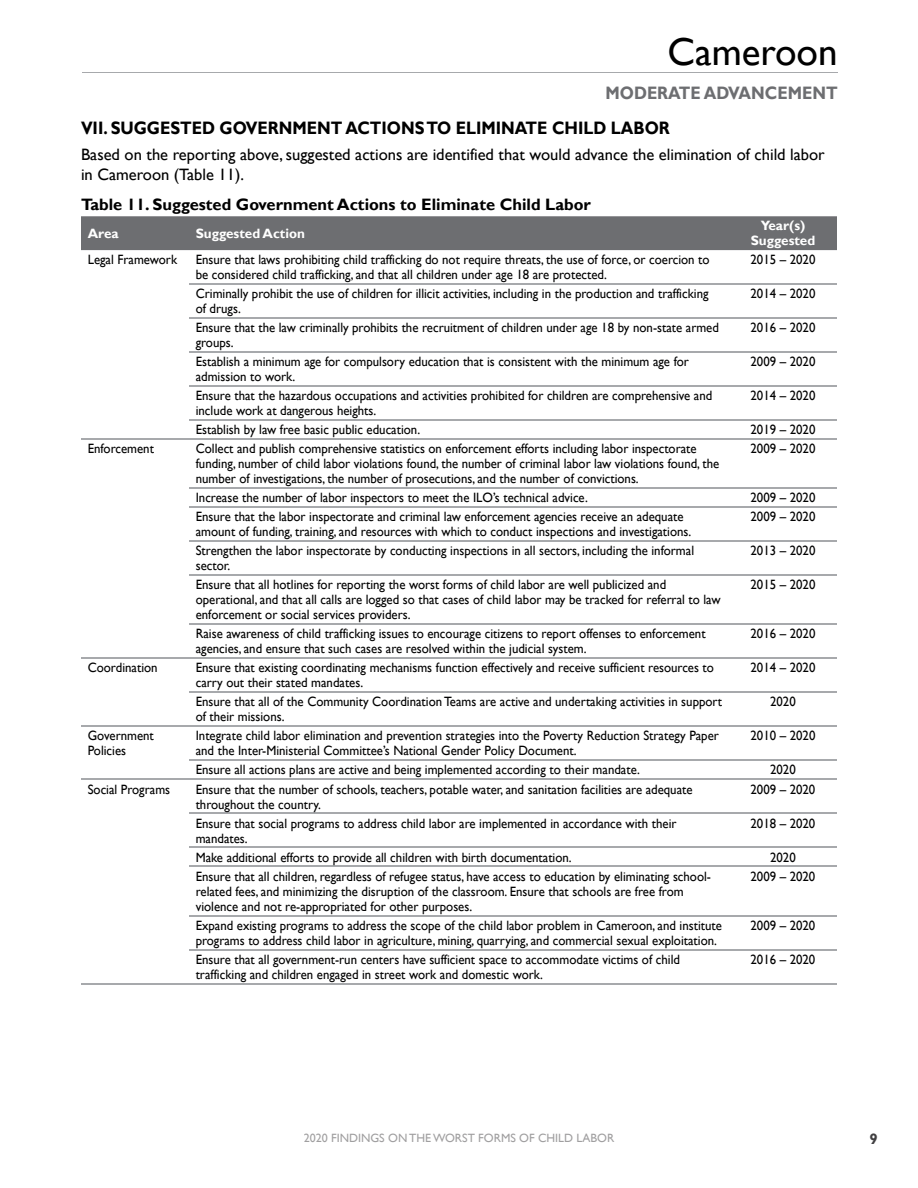
<style>
.page{position:relative;width:918px;height:1188px;background:#fff}
.page>*{position:absolute;margin:0;border:0;box-sizing:border-box;transform-origin:0 0}
.t1{font:39px "Gill Sans";color:#000}
.t2{font:700 18px "Gill Sans";color:#000;scale:.9 1}
.t3{font:700 18px "Gill Sans";color:#6d6e71;scale:.9 1}
.t4{font:16.5px/19.8px "Gill Sans";color:#000}
.t5{font:700 16.5px "Gill Sans";color:#000}
.t6{font:700 15px "Gill Sans";color:#414042}
.t7{font:13.5px/15px "Gill Sans";color:#000;scale:.95 1}
.t8{font:700 13.5px/15px "Gill Sans";color:#fff;text-align:center}
.t9{font:12px "Gill Sans";color:#a09fa0}
</style>
<div class="page">
<hr style="left:82px;top:72px;width:756px;height:1px;background:#a7a9ac">
<div style="left:81px;top:216px;width:756px;height:34px;background:#6d6e71"></div>
<svg style="left:189px;top:250px;width:648px;height:701px"></svg>
<hr style="left:189px;top:283px;width:540px;height:1px;background:#a7a9ac">
<hr style="left:729px;top:283px;width:108px;height:1px;background:#a7a9ac">
<hr style="left:189px;top:317px;width:540px;height:1px;background:#a7a9ac">
<hr style="left:729px;top:317px;width:108px;height:1px;background:#a7a9ac">
<hr style="left:189px;top:351px;width:540px;height:1px;background:#a7a9ac">
<hr style="left:729px;top:351px;width:108px;height:1px;background:#a7a9ac">
<hr style="left:189px;top:385px;width:540px;height:2px;background:#a7a9ac">
<hr style="left:729px;top:385px;width:108px;height:2px;background:#a7a9ac">
<hr style="left:189px;top:419px;width:540px;height:2px;background:#a7a9ac">
<hr style="left:729px;top:419px;width:108px;height:2px;background:#a7a9ac">
<hr style="left:189px;top:438px;width:540px;height:2px;background:#a7a9ac">
<hr style="left:729px;top:438px;width:108px;height:2px;background:#a7a9ac">
<hr style="left:189px;top:487px;width:540px;height:2px;background:#a7a9ac">
<hr style="left:729px;top:487px;width:108px;height:2px;background:#a7a9ac">
<hr style="left:189px;top:506px;width:540px;height:2px;background:#a7a9ac">
<hr style="left:729px;top:506px;width:108px;height:2px;background:#a7a9ac">
<hr style="left:189px;top:540px;width:540px;height:2px;background:#a7a9ac">
<hr style="left:729px;top:540px;width:108px;height:2px;background:#a7a9ac">
<hr style="left:189px;top:574px;width:540px;height:2px;background:#a7a9ac">
<hr style="left:729px;top:574px;width:108px;height:2px;background:#a7a9ac">
<hr style="left:189px;top:623px;width:540px;height:2px;background:#a7a9ac">
<hr style="left:729px;top:623px;width:108px;height:2px;background:#a7a9ac">
<hr style="left:189px;top:657px;width:540px;height:2px;background:#a7a9ac">
<hr style="left:729px;top:657px;width:108px;height:2px;background:#a7a9ac">
<hr style="left:189px;top:691px;width:540px;height:2px;background:#a7a9ac">
<hr style="left:729px;top:691px;width:108px;height:2px;background:#a7a9ac">
<hr style="left:189px;top:725px;width:540px;height:2px;background:#a7a9ac">
<hr style="left:729px;top:725px;width:108px;height:2px;background:#a7a9ac">
<hr style="left:189px;top:760px;width:540px;height:1px;background:#a7a9ac">
<hr style="left:729px;top:760px;width:108px;height:1px;background:#a7a9ac">
<hr style="left:189px;top:779px;width:540px;height:1px;background:#a7a9ac">
<hr style="left:729px;top:779px;width:108px;height:1px;background:#a7a9ac">
<hr style="left:189px;top:813px;width:540px;height:1px;background:#a7a9ac">
<hr style="left:729px;top:813px;width:108px;height:1px;background:#a7a9ac">
<hr style="left:189px;top:847px;width:540px;height:1px;background:#a7a9ac">
<hr style="left:729px;top:847px;width:108px;height:1px;background:#a7a9ac">
<hr style="left:189px;top:866px;width:540px;height:1px;background:#a7a9ac">
<hr style="left:729px;top:866px;width:108px;height:1px;background:#a7a9ac">
<hr style="left:189px;top:915px;width:540px;height:1px;background:#a7a9ac">
<hr style="left:729px;top:915px;width:108px;height:1px;background:#a7a9ac">
<hr style="left:189px;top:949px;width:540px;height:1px;background:#a7a9ac">
<hr style="left:729px;top:949px;width:108px;height:1px;background:#a7a9ac">
<hr style="left:189px;top:983px;width:540px;height:1px;background:#a7a9ac">
<hr style="left:729px;top:983px;width:108px;height:1px;background:#a7a9ac">
<hr style="left:81px;top:438px;width:108px;height:2px;background:#a7a9ac">
<hr style="left:81px;top:657px;width:108px;height:2px;background:#a7a9ac">
<hr style="left:81px;top:725px;width:108px;height:2px;background:#a7a9ac">
<hr style="left:81px;top:779px;width:108px;height:1px;background:#a7a9ac">
<hr style="left:81px;top:983px;width:108px;height:1px;background:#a7a9ac">
<h1 class="t1" style="left:668px;top:29px;width:172px">Cameroon</h1>
<h2 class="t3" style="left:605px;top:82px;width:259px">MODERATE ADVANCEMENT</h2>
<h2 class="t2" style="left:81px;top:117px;width:656px">VII. SUGGESTED GOVERNMENT ACTIONS TO ELIMINATE CHILD LABOR</h2>
<p class="t4" style="left:81px;top:145px;width:745px">Based on the reporting above, suggested actions are identified that would advance the elimination of child labor in Cameroon (Table 11).</p>
<p class="t5" style="left:81px;top:195px;width:511px">Table 11. Suggested Government Actions to Eliminate Child Labor</p>
<p class="t8" style="left:88px;top:226px;width:32px">Area</p>
<p class="t8" style="left:196px;top:226px;width:111px">Suggested Action</p>
<p class="t8" style="left:751px;top:219px;width:66px">Year(s)<br>Suggested</p>
<p class="t7" style="left:88px;top:252px;width:96px">Legal Framework</p>
<p class="t7" style="left:196px;top:252px;width:542px">Ensure that laws prohibiting child trafficking do not require threats, the use of force, or coercion to be considered child trafficking, and that all children under age 18 are protected.</p>
<p class="t7" style="left:751px;top:252px;width:70px">2015 – 2020</p>
<p class="t7" style="left:196px;top:286px;width:541px">Criminally prohibit the use of children for illicit activities, including in the production and trafficking of drugs.</p>
<p class="t7" style="left:751px;top:286px;width:70px">2014 – 2020</p>
<p class="t7" style="left:196px;top:320px;width:552px">Ensure that the law criminally prohibits the recruitment of children under age 18 by non-state armed groups.</p>
<p class="t7" style="left:751px;top:320px;width:70px">2016 – 2020</p>
<p class="t7" style="left:196px;top:354px;width:521px">Establish a minimum age for compulsory education that is consistent with the minimum age for admission to work.</p>
<p class="t7" style="left:751px;top:354px;width:70px">2009 – 2020</p>
<p class="t7" style="left:196px;top:388px;width:545px">Ensure that the hazardous occupations and activities prohibited for children are comprehensive and include work at dangerous heights.</p>
<p class="t7" style="left:751px;top:388px;width:70px">2014 – 2020</p>
<p class="t7" style="left:196px;top:422px;width:238px">Establish by law free basic public education.</p>
<p class="t7" style="left:751px;top:422px;width:70px">2019 – 2020</p>
<p class="t7" style="left:88px;top:441px;width:71px">Enforcement</p>
<p class="t7" style="left:196px;top:441px;width:553px">Collect and publish comprehensive statistics on enforcement efforts including labor inspectorate funding, number of child labor violations found, the number of criminal labor law violations found, the number of investigations, the number of prosecutions, and the number of convictions.</p>
<p class="t7" style="left:751px;top:441px;width:70px">2009 – 2020</p>
<p class="t7" style="left:196px;top:490px;width:414px">Increase the number of labor inspectors to meet the ILO’s technical advice.</p>
<p class="t7" style="left:751px;top:490px;width:70px">2009 – 2020</p>
<p class="t7" style="left:196px;top:509px;width:523px">Ensure that the labor inspectorate and criminal law enforcement agencies receive an adequate amount of funding, training, and resources with which to conduct inspections and investigations.</p>
<p class="t7" style="left:751px;top:509px;width:70px">2009 – 2020</p>
<p class="t7" style="left:196px;top:543px;width:526px">Strengthen the labor inspectorate by conducting inspections in all sectors, including the informal sector.</p>
<p class="t7" style="left:751px;top:543px;width:70px">2013 – 2020</p>
<p class="t7" style="left:196px;top:577px;width:554px">Ensure that all hotlines for reporting the worst forms of child labor are well publicized and operational, and that all calls are logged so that cases of child labor may be tracked for referral to law enforcement or social services providers.</p>
<p class="t7" style="left:751px;top:577px;width:70px">2015 – 2020</p>
<p class="t7" style="left:196px;top:626px;width:538px">Raise awareness of child trafficking issues to encourage citizens to report offenses to enforcement agencies, and ensure that such cases are resolved within the judicial system.</p>
<p class="t7" style="left:751px;top:626px;width:70px">2016 – 2020</p>
<p class="t7" style="left:88px;top:661px;width:75px">Coordination</p>
<p class="t7" style="left:196px;top:661px;width:547px">Ensure that existing coordinating mechanisms function effectively and receive sufficient resources to carry out their stated mandates.</p>
<p class="t7" style="left:751px;top:661px;width:70px">2014 – 2020</p>
<p class="t7" style="left:196px;top:695px;width:556px">Ensure that all of the Community Coordination Teams are active and undertaking activities in support of their missions.</p>
<p class="t7" style="left:770px;top:695px;width:29px">2020</p>
<p class="t7" style="left:88px;top:729px;width:71px">Government<br>Policies</p>
<p class="t7" style="left:196px;top:729px;width:552px">Integrate child labor elimination and prevention strategies into the Poverty Reduction Strategy Paper and the Inter-Ministerial Committee’s National Gender Policy Document.</p>
<p class="t7" style="left:751px;top:729px;width:70px">2010 – 2020</p>
<p class="t7" style="left:196px;top:763px;width:469px">Ensure all actions plans are active and being implemented according to their mandate.</p>
<p class="t7" style="left:770px;top:763px;width:28px">2020</p>
<p class="t7" style="left:88px;top:782px;width:88px">Social Programs</p>
<p class="t7" style="left:196px;top:782px;width:525px">Ensure that the number of schools, teachers, potable water, and sanitation facilities are adequate throughout the country.</p>
<p class="t7" style="left:751px;top:782px;width:70px">2009 – 2020</p>
<p class="t7" style="left:196px;top:816px;width:508px">Ensure that social programs to address child labor are implemented in accordance with their mandates.</p>
<p class="t7" style="left:751px;top:816px;width:70px">2018 – 2020</p>
<p class="t7" style="left:196px;top:850px;width:397px">Make additional efforts to provide all children with birth documentation.</p>
<p class="t7" style="left:770px;top:850px;width:29px">2020</p>
<p class="t7" style="left:196px;top:869px;width:544px">Ensure that all children, regardless of refugee status, have access to education by eliminating school&shy;related fees, and minimizing the disruption of the classroom. Ensure that schools are free from violence and not re-appropriated for other purposes.</p>
<p class="t7" style="left:751px;top:869px;width:70px">2009 – 2020</p>
<p class="t7" style="left:196px;top:918px;width:555px">Expand existing programs to address the scope of the child labor problem in Cameroon, and institute programs to address child labor in agriculture, mining, quarrying, and commercial sexual exploitation.</p>
<p class="t7" style="left:751px;top:918px;width:70px">2009 – 2020</p>
<p class="t7" style="left:196px;top:952px;width:511px">Ensure that all government-run centers have sufficient space to accommodate victims of child trafficking and children engaged in street work and domestic work.</p>
<p class="t7" style="left:751px;top:952px;width:70px">2016 – 2020</p>
<p class="t9" style="left:304px;top:1131px;width:312px">2020 FINDINGS ON THE WORST FORMS OF CHILD LABOR</p>
<p class="t6" style="left:870px;top:1130px;width:10px">9</p>
</div>
